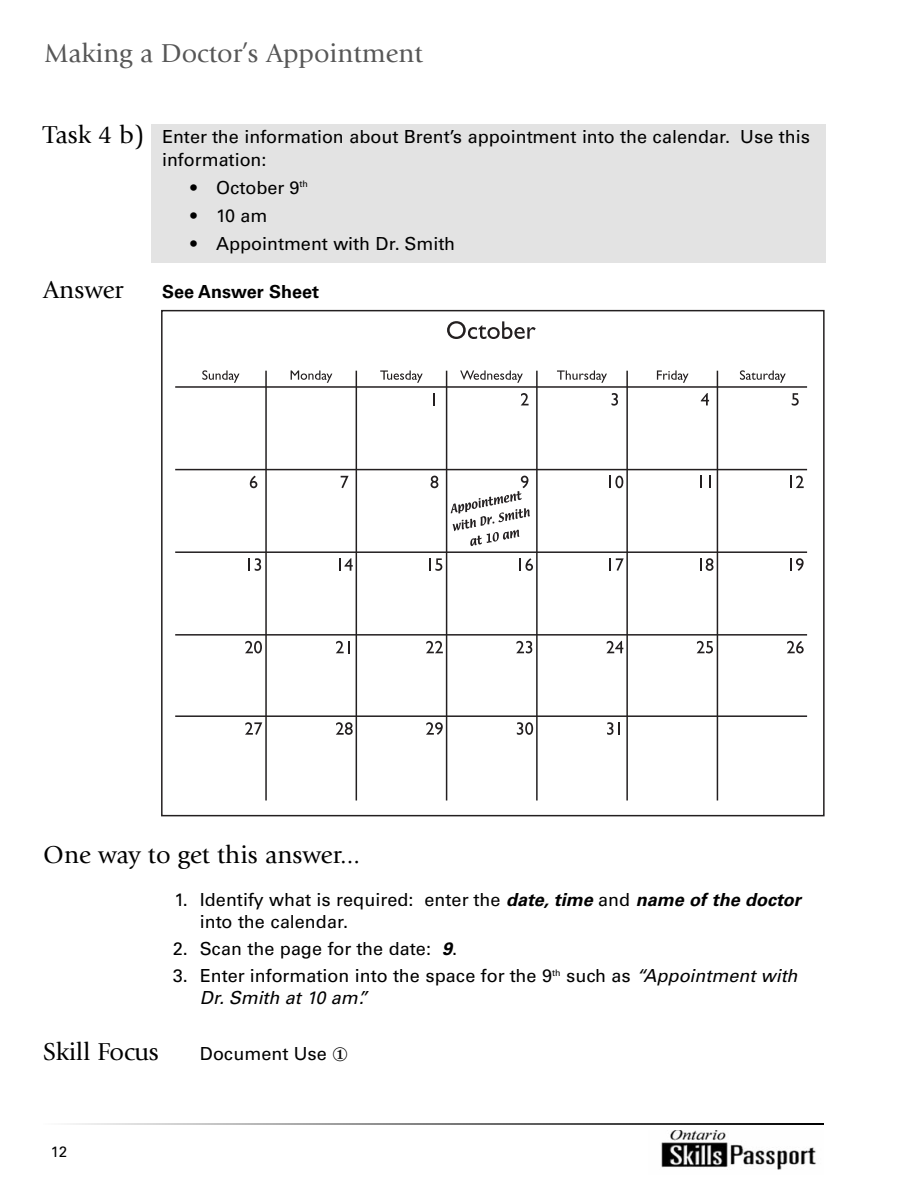
<style>
.page{position:relative;width:918px;height:1188px;background:#fff}
.page>*{position:absolute;margin:0;border:0;box-sizing:border-box;transform-origin:0 0}
.t1{font:27px "Giovanni";color:#575757}
.t2{font:25.5px "Giovanni";color:#000}
.t3{font:18px/21.8px "Univers S";color:#000}
.t4{font:700 18px "Univers";color:#000}
.t5{font:15px "Univers S";color:#000}
.s1{font-family:"Giovanni";font-size:25.5px}
.s2{font-family:"Univers";font-weight:700;font-style:italic}
.s3{font-style:italic}
</style>
<div class="page">
<div style="left:151px;top:124px;width:675px;height:139px;background:#e3e3e3"></div>
<img style="left:648px;top:1123px;width:176px;height:47px">
<svg style="left:70px;top:1124px;width:754px;height:1px"></svg>
<div style="left:43px;top:1125px;width:781px;height:5px;background:#fff"></div>
<div style="left:161px;top:310px;width:664px;height:506px;border:2px solid #231f20"></div>
<svg style="left:447px;top:321px;width:89px;height:18px"></svg>
<svg style="left:460px;top:370px;width:63px;height:13px"></svg>
<svg style="left:557px;top:370px;width:50px;height:13px"></svg>
<svg style="left:657px;top:370px;width:32px;height:13px"></svg>
<svg style="left:740px;top:370px;width:46px;height:13px"></svg>
<svg style="left:202px;top:370px;width:38px;height:13px"></svg>
<svg style="left:291px;top:370px;width:41px;height:13px"></svg>
<hr style="left:717px;top:371px;width:1px;height:430px;background:#231f20">
<hr style="left:626px;top:371px;width:2px;height:430px;background:#231f20">
<hr style="left:536px;top:371px;width:2px;height:430px;background:#231f20">
<hr style="left:446px;top:371px;width:1px;height:430px;background:#231f20">
<hr style="left:356px;top:371px;width:1px;height:430px;background:#231f20">
<hr style="left:265px;top:371px;width:2px;height:430px;background:#231f20">
<hr style="left:175px;top:386px;width:632px;height:2px;background:#231f20">
<svg style="left:380px;top:370px;width:43px;height:13px"></svg>
<svg style="left:434px;top:393px;width:1px;height:12px"></svg>
<svg style="left:521px;top:393px;width:8px;height:12px"></svg>
<svg style="left:612px;top:393px;width:6px;height:13px"></svg>
<svg style="left:701px;top:393px;width:8px;height:12px"></svg>
<svg style="left:792px;top:393px;width:7px;height:13px"></svg>
<hr style="left:175px;top:469px;width:632px;height:1px;background:#231f20">
<svg style="left:341px;top:476px;width:8px;height:12px"></svg>
<svg style="left:250px;top:476px;width:7px;height:12px"></svg>
<svg style="left:431px;top:476px;width:7px;height:12px"></svg>
<svg style="left:451px;top:476px;width:79px;height:70px"></svg>
<svg style="left:610px;top:476px;width:13px;height:12px"></svg>
<svg style="left:700px;top:476px;width:2px;height:12px"></svg>
<svg style="left:709px;top:476px;width:2px;height:12px"></svg>
<svg style="left:790px;top:476px;width:14px;height:12px"></svg>
<hr style="left:175px;top:551px;width:632px;height:2px;background:#231f20">
<svg style="left:339px;top:558px;width:14px;height:13px"></svg>
<svg style="left:248px;top:558px;width:13px;height:13px"></svg>
<svg style="left:429px;top:558px;width:13px;height:13px"></svg>
<svg style="left:519px;top:558px;width:14px;height:13px"></svg>
<svg style="left:610px;top:558px;width:14px;height:13px"></svg>
<svg style="left:700px;top:558px;width:14px;height:13px"></svg>
<svg style="left:790px;top:558px;width:14px;height:13px"></svg>
<hr style="left:175px;top:715px;width:632px;height:2px;background:#231f20">
<svg style="left:336px;top:722px;width:17px;height:13px"></svg>
<svg style="left:245px;top:722px;width:17px;height:13px"></svg>
<svg style="left:426px;top:722px;width:17px;height:13px"></svg>
<svg style="left:517px;top:722px;width:16px;height:13px"></svg>
<svg style="left:607px;top:722px;width:13px;height:13px"></svg>
<hr style="left:175px;top:634px;width:632px;height:2px;background:#231f20">
<svg style="left:336px;top:641px;width:14px;height:12px"></svg>
<svg style="left:245px;top:641px;width:17px;height:12px"></svg>
<svg style="left:426px;top:641px;width:17px;height:12px"></svg>
<svg style="left:516px;top:641px;width:16px;height:12px"></svg>
<svg style="left:607px;top:641px;width:16px;height:12px"></svg>
<svg style="left:697px;top:641px;width:16px;height:12px"></svg>
<svg style="left:787px;top:641px;width:17px;height:12px"></svg>
<h1 class="t1" style="left:44px;top:42px;width:380px">Making a Doctor’s Appointment</h1>
<p class="t3" style="left:162px;top:128px;width:650px;line-height:22.5px;text-indent:-119px"><span class="s1">Task 4 b)</span> Enter the information about Brent’s appointment into the calendar. Use this information:</p>
<p class="t3" style="left:189px;top:178px;width:120px">• October 9<sup>th</sup></p>
<p class="t3" style="left:189px;top:206px;width:80px">• 10 am</p>
<p class="t3" style="left:189px;top:234px;width:268px">• Appointment with Dr. Smith</p>
<h2 class="t2" style="left:43px;top:280px;width:82px">Answer</h2>
<p class="t4" style="left:162px;top:285px;width:159px">See Answer Sheet</p>
<h2 class="t2" style="left:43px;top:844px;width:318px">One way to get this answer...</h2>
<p class="t3" style="left:200px;top:891px;width:606px;text-indent:-25px">1. Identify what is required: enter the <span class="s2">date, time</span> and <span class="s2">name of the doctor </span>into the calendar.</p>
<p class="t3" style="left:173px;top:939px;width:286px">2. Scan the page for the date: <span class="s2">9</span>.</p>
<p class="t3" style="left:200px;top:967px;width:603px;text-indent:-27px">3. Enter information into the space for the 9<sup>th</sup> such as <span class="s3">“Appointment with<br>Dr.Smith at 10 am”.</span></p>
<h2 class="t2" style="left:43px;top:1041px;width:117px">Skill Focus</h2>
<p class="t3" style="left:200px;top:1045px;width:149px">Document Use ①</p>
<p class="t5" style="left:51px;top:1146px;width:18px">12</p>
</div>
